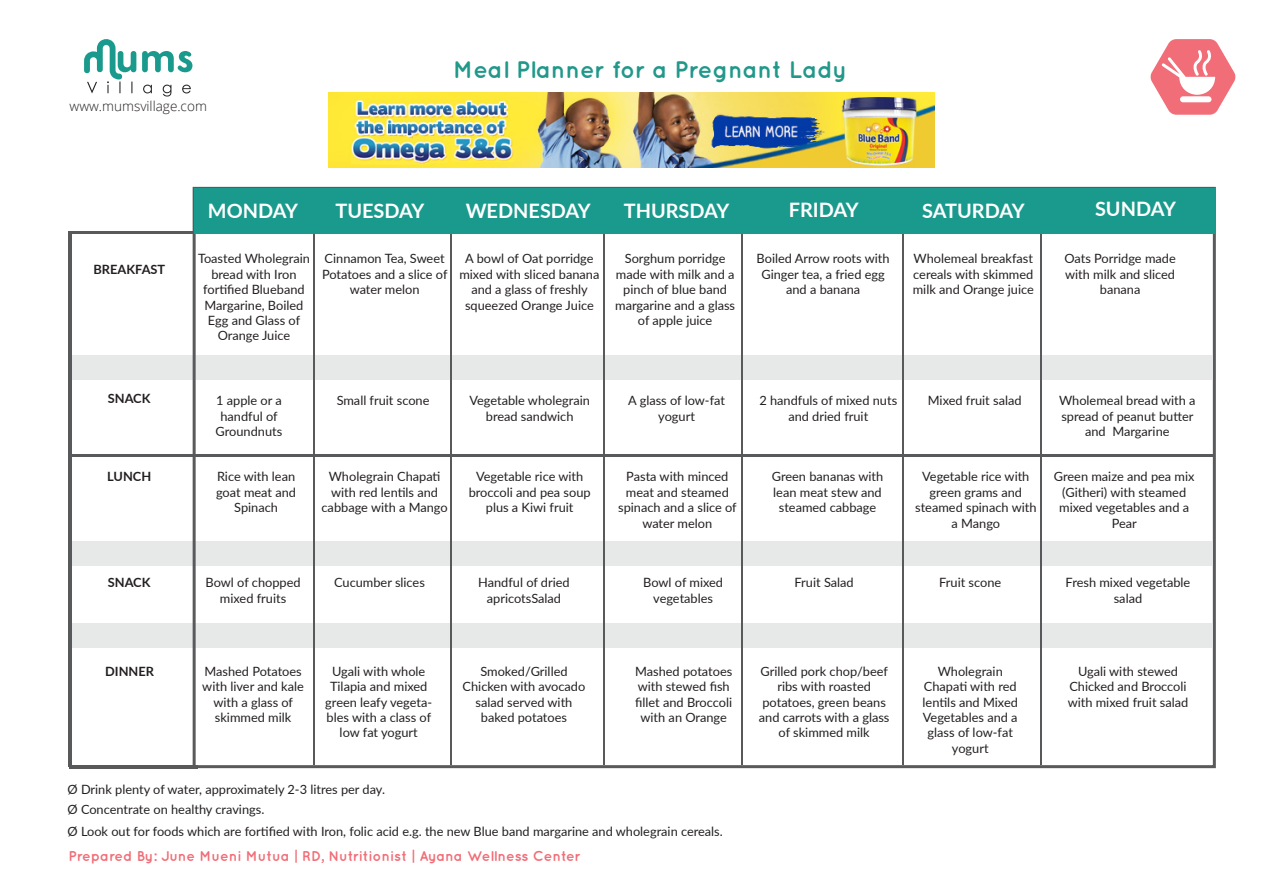
<style>
.page{position:relative;width:1263px;height:893px;background:#fff}
.page>*{position:absolute;margin:0;border:0;box-sizing:border-box;transform-origin:0 0}
.t1{font:700 24px "Quicksand";color:#21988a}
.t2{font:700 19.95px "Lato";color:#fff}
.t3{font:700 14.25px "Quicksand";color:#f16d77}
.t4{font:300 13.5px "Open Sans";color:#231f20}
.t5{font:12.75px/15.3px "Lato";color:#231f20;text-align:center}
.t6{font:700 12.75px "Lato";color:#231f20}
</style>
<div class="page">
<img style="left:328px;top:93px;width:606px;height:75px">
<svg style="left:84px;top:39px;width:108px;height:58px"></svg>
<div style="left:72px;top:542px;width:1140px;height:24px;background:#e7e8e8"></div>
<div style="left:72px;top:623px;width:1140px;height:24px;background:#e7e8e8"></div>
<div style="left:72px;top:355px;width:1140px;height:24px;background:#e7e8e8"></div>
<hr style="left:70px;top:231px;width:1144px;height:3px;background:#58595b">
<hr style="left:70px;top:454px;width:1144px;height:3px;background:#58595b">
<hr style="left:313px;top:221px;width:1px;height:544px;background:#58595b">
<hr style="left:450px;top:221px;width:2px;height:544px;background:#58595b">
<hr style="left:603px;top:221px;width:2px;height:544px;background:#58595b">
<hr style="left:741px;top:221px;width:2px;height:544px;background:#58595b">
<hr style="left:902px;top:221px;width:2px;height:544px;background:#58595b">
<hr style="left:1040px;top:221px;width:2px;height:544px;background:#58595b">
<hr style="left:69px;top:231px;width:3px;height:535px;background:#58595b">
<hr style="left:69px;top:765px;width:128px;height:3px;background:#58595b">
<div style="left:194px;top:188px;width:1020px;height:46px;background:#199a8c"></div>
<svg style="left:1150px;top:39px;width:86px;height:76px"></svg>
<div style="left:1180px;top:96px;width:31px;height:6px;background:#fff;border-radius:3px"></div>
<p class="t4" style="left:70px;top:97px;width:139px">www.mumsvillage.com</p>
<h1 class="t1" style="left:453px;top:55px;width:395px">Meal Planner for a Pregnant Lady</h1>
<h2 class="t2" style="left:208px;top:196px;width:92px">MONDAY</h2>
<h2 class="t2" style="left:335px;top:196px;width:90px">TUESDAY</h2>
<h2 class="t2" style="left:466px;top:196px;width:127px">WEDNESDAY</h2>
<h2 class="t2" style="left:624px;top:196px;width:107px">THURSDAY</h2>
<h2 class="t2" style="left:789px;top:195px;width:71px">FRIDAY</h2>
<h2 class="t2" style="left:922px;top:196px;width:104px">SATURDAY</h2>
<h2 class="t2" style="left:1095px;top:194px;width:82px">SUNDAY</h2>
<p class="t6" style="left:94px;top:260px;width:73px">BREAKFAST</p>
<p class="t5" style="left:198px;top:251px;width:113px">Toasted Wholegrain bread with Iron fortified Blueband<br>Margarine, Boiled<br>Egg and Glass of<br>Orange Juice</p>
<p class="t5" style="left:322px;top:251px;width:127px">Cinnamon Tea, Sweet<br>Potatoes and a slice of water melon</p>
<p class="t5" style="left:459px;top:251px;width:142px">A bowl of Oat porridge mixed with sliced banana and a glass of freshly squeezed Orange Juice</p>
<p class="t5" style="left:615px;top:251px;width:121px">Sorghum porridge made with milk and a pinch of blue band margarine and a glass of apple juice</p>
<p class="t5" style="left:913px;top:251px;width:123px;text-align:justify">Wholemeal breakfast cereals with skimmed milk and Orange juice</p>
<p class="t5" style="left:1064px;top:251px;width:113px">Oats Porridge made with milk and sliced banana</p>
<p class="t5" style="left:757px;top:251px;width:134px">Boiled Arrow roots with<br>Ginger tea, a fried egg and a banana</p>
<p class="t6" style="left:108px;top:389px;width:44px">SNACK</p>
<p class="t6" style="left:107px;top:467px;width:46px">LUNCH</p>
<p class="t5" style="left:759px;top:392px;width:139px">2 handfuls of mixed nuts and dried fruit</p>
<p class="t5" style="left:928px;top:392px;width:95px">Mixed fruit salad</p>
<p class="t5" style="left:1059px;top:392px;width:138px">Wholemeal bread with a spread of peanut butter and Margarine</p>
<p class="t5" style="left:216px;top:392px;width:68px">1 apple or a handful of<br>Groundnuts</p>
<p class="t5" style="left:337px;top:392px;width:94px">Small fruit scone</p>
<p class="t5" style="left:469px;top:392px;width:122px">Vegetable wholegrain bread sandwich</p>
<p class="t5" style="left:628px;top:392px;width:98px">A glass of low-fat yogurt</p>
<p class="t5" style="left:216px;top:469px;width:82px">Rice with lean goat meat and<br>Spinach</p>
<p class="t5" style="left:322px;top:469px;width:128px">Wholegrain Chapati with red lentils and cabbage with a Mango</p>
<p class="t5" style="left:469px;top:469px;width:123px">Vegetable rice with broccoli and pea soup plus a Kiwi fruit</p>
<p class="t5" style="left:618px;top:469px;width:120px">Pasta with minced meat and steamed spinach and a slice of water melon</p>
<p class="t5" style="left:772px;top:469px;width:113px">Green bananas with lean meat stew and steamed cabbage</p>
<p class="t5" style="left:915px;top:469px;width:123px">Vegetable rice with green grams and steamed spinach with a Mango</p>
<p class="t5" style="left:1054px;top:469px;width:142px">Green maize and pea mix (Githeri) with steamed mixed vegetables and a<br>Pear</p>
<p class="t6" style="left:108px;top:573px;width:44px">SNACK</p>
<p class="t5" style="left:206px;top:574px;width:97px">Bowl of chopped mixed fruits</p>
<p class="t5" style="left:334px;top:574px;width:92px">Cucumber slices</p>
<p class="t5" style="left:478px;top:574px;width:93px">Handful of dried apricotsSalad</p>
<p class="t5" style="left:643px;top:574px;width:81px">Bowl of mixed vegetables</p>
<p class="t5" style="left:795px;top:574px;width:61px">Fruit Salad</p>
<p class="t5" style="left:939px;top:574px;width:64px">Fruit scone</p>
<p class="t5" style="left:1066px;top:574px;width:126px">Fresh mixed vegetable salad</p>
<p class="t6" style="left:105px;top:662px;width:50px">DINNER</p>
<p class="t5" style="left:202px;top:663px;width:103px">Mashed Potatoes with liver and kale with a glass of skimmed milk</p>
<p class="t5" style="left:325px;top:663px;width:108px">Ugali with whole<br>Tilapia and mixed green leafy vegeta&shy;bles with a class of low fat yogurt</p>
<p class="t5" style="left:463px;top:663px;width:124px">Smoked/Grilled<br>Chicken with avocado salad served with baked potatoes</p>
<p class="t5" style="left:635px;top:663px;width:99px">Mashed potatoes with stewed fish fillet and Broccoli with an Orange</p>
<p class="t5" style="left:759px;top:663px;width:132px">Grilled pork chop/beef ribs with roasted potatoes, green beans and carrots with a glass of skimmed milk</p>
<p class="t5" style="left:922px;top:663px;width:97px">Wholegrain<br>Chapati with red lentils and Mixed<br>Vegetables and a glass of low-fat yogurt</p>
<p class="t5" style="left:1068px;top:663px;width:122px">Ugali with stewed<br>Chicked and Broccoli with mixed fruit salad</p>
<p class="t5" style="left:68px;top:779px;width:319px;line-height:19.8px;text-align:left">Ø Drink plenty of water, approximately 2-3 litres per day.<br>Ø Concentrate on healthy cravings.</p>
<p class="t5" style="left:68px;top:823px;width:657px">Ø Look out for foods which are fortified with Iron, folic acid e.g. the new Blue band margarine and wholegrain cereals.</p>
<p class="t3" style="left:68px;top:847px;width:514px">Prepared By: June Mueni Mutua | RD, Nutritionist | Ayana Wellness Center</p>
</div>
